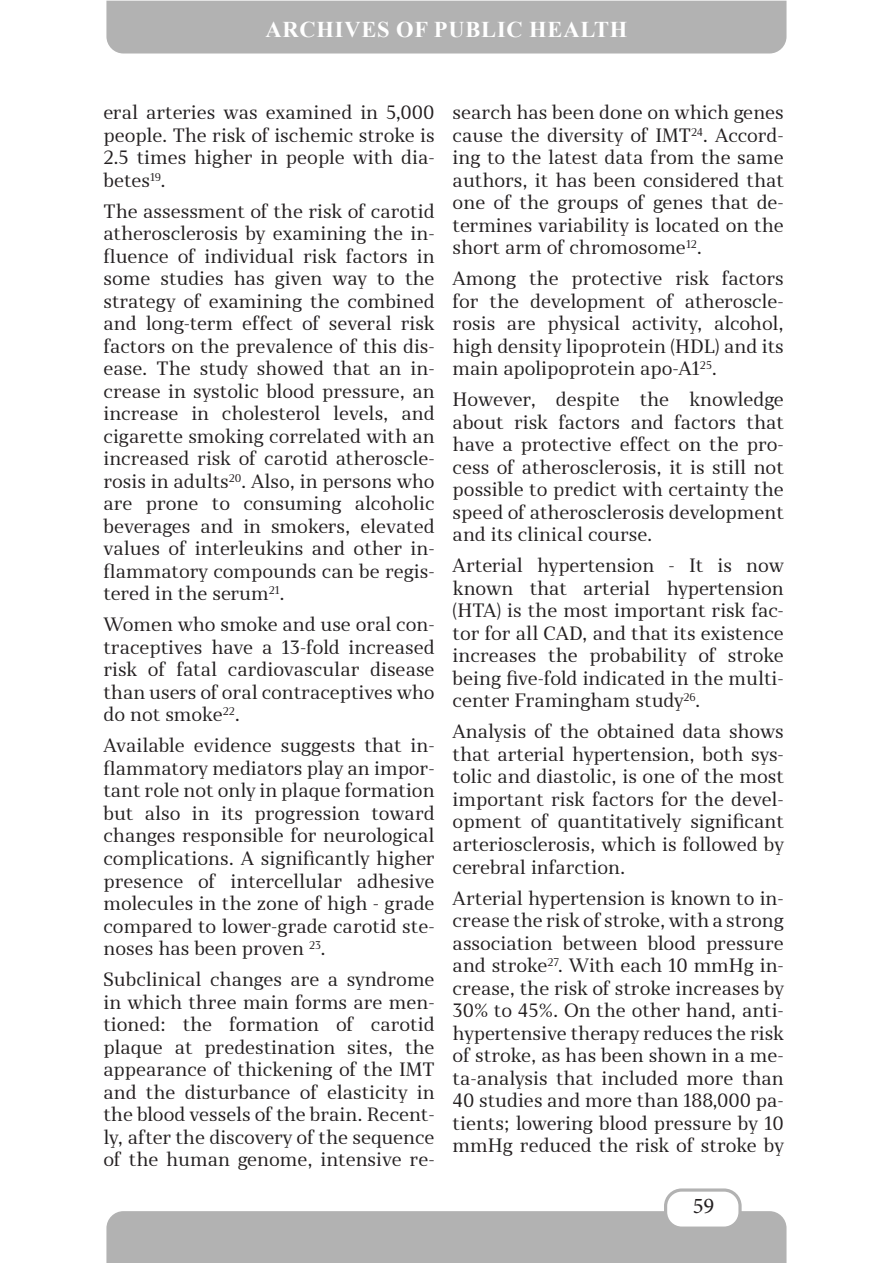
<style>
.page{position:relative;width:893px;height:1263px;background:#fff}
.page>*{position:absolute;margin:0;border:0;box-sizing:border-box;transform-origin:0 0}
.t1{font:700 22.5px "Times New Roman";letter-spacing:.035em;color:#fff}
.t2{font:22.5px "Minion Pro";color:#231f20}
.t3{font:18px/22.5px "Skola Serif";color:#231f20;text-align:justify}
</style>
<div class="page">
<div style="left:106px;top:1211px;width:680px;height:52px;background:#b2b2b2"></div>
<div style="left:666px;top:1190px;width:74px;height:38px;background:#fff;border-radius:16px"></div>
<div style="left:664px;top:1188px;width:78px;height:42px;border:3px solid #b2b2b2;border-radius:16px"></div>
<div style="left:106px;top:1px;width:680px;height:53px;background:#b2b2b2"></div>
<p class="t1" style="left:266px;top:13px;width:363px">ARCHIVES OF PUBLIC HEALTH</p>
<p class="t3" style="left:103px;top:101px;width:333px">eral arteries was examined in 5,000 people. The risk of ischemic stroke is 2.5 times higher in people with dia&shy;betes<sup>19</sup>.</p>
<p class="t3" style="left:103px;top:200px;width:333px">The assessment of the risk of carotid atherosclerosis by examining the in&shy;fluence of individual risk factors in some studies has given way to the strategy of examining the combined and long-term effect of several risk factors on the prevalence of this dis&shy;ease. The study showed that an in&shy;crease in systolic blood pressure, an increase in cholesterol levels, and cigarette smoking correlated with an increased risk of carotid atheroscle&shy;rosis in adults<sup>20</sup>. Also, in persons who are prone to consuming alcoholic beverages and in smokers, elevated values of interleukins and other in&shy;flammatory compounds can be regis&shy;tered in the serum<sup>21</sup>.</p>
<p class="t3" style="left:103px;top:613px;width:333px">Women who smoke and use oral con&shy;traceptives have a 13-fold increased risk of fatal cardiovascular disease than users of oral contraceptives who do not smoke<sup>22</sup>.</p>
<p class="t3" style="left:103px;top:734px;width:333px">Available evidence suggests that in&shy;flammatory mediators play an impor&shy;tant role not only in plaque formation but also in its progression toward changes responsible for neurological complications. A significantly higher presence of intercellular adhesive molecules in the zone of high - grade compared to lower-grade carotid ste&shy;noses has been proven <sup>23</sup>.</p>
<p class="t3" style="left:103px;top:968px;width:333px">Subclinical changes are a syndrome in which three main forms are men&shy;tioned: the formation of carotid plaque at predestination sites, the appearance of thickening of the IMT and the disturbance of elasticity in the blood vessels of the brain. Recent&shy;ly, after the discovery of the sequence of the human genome, intensive re-</p>
<p class="t3" style="left:453px;top:101px;width:333px">search has been done on which genes cause the diversity of IMT<sup>24</sup>. Accord&shy;ing to the latest data from the same authors, it has been considered that one of the groups of genes that de&shy;termines variability is located on the short arm of chromosome<sup>12</sup>.</p>
<p class="t3" style="left:453px;top:267px;width:333px">Among the protective risk factors for the development of atheroscle&shy;rosis are physical activity, alcohol, high density lipoprotein (HDL) and its main apolipoprotein apo-A1<sup>25</sup>.</p>
<p class="t3" style="left:453px;top:388px;width:333px">However, despite the knowledge about risk factors and factors that have a protective effect on the pro&shy;cess of atherosclerosis, it is still not possible to predict with certainty the speed of atherosclerosis development and its clinical course.</p>
<p class="t3" style="left:453px;top:554px;width:333px">Arterial hypertension - It is now known that arterial hypertension (HTA) is the most important risk fac&shy;tor for all CAD, and that its existence increases the probability of stroke being five-fold indicated in the multi&shy;center Framingham study<sup>26</sup>.</p>
<p class="t3" style="left:453px;top:720px;width:333px">Analysis of the obtained data shows that arterial hypertension, both sys&shy;tolic and diastolic, is one of the most important risk factors for the devel&shy;opment of quantitatively significant arteriosclerosis, which is followed by cerebral infarction.</p>
<p class="t3" style="left:453px;top:886px;width:333px">Arterial hypertension is known to in&shy;crease the risk of stroke, with a strong association between blood pressure and stroke<sup>27</sup>. With each 10 mmHg in&shy;crease, the risk of stroke increases by 30% to 45%. On the other hand, anti&shy;hypertensive therapy reduces the risk of stroke, as has been shown in a me&shy;ta-analysis that included more than 40 studies and more than 188,000 pa&shy;tients; lowering blood pressure by 10 mmHg reduced the risk of stroke by</p>
<p class="t2" style="left:693px;top:1191px;width:23px">59</p>
</div>
